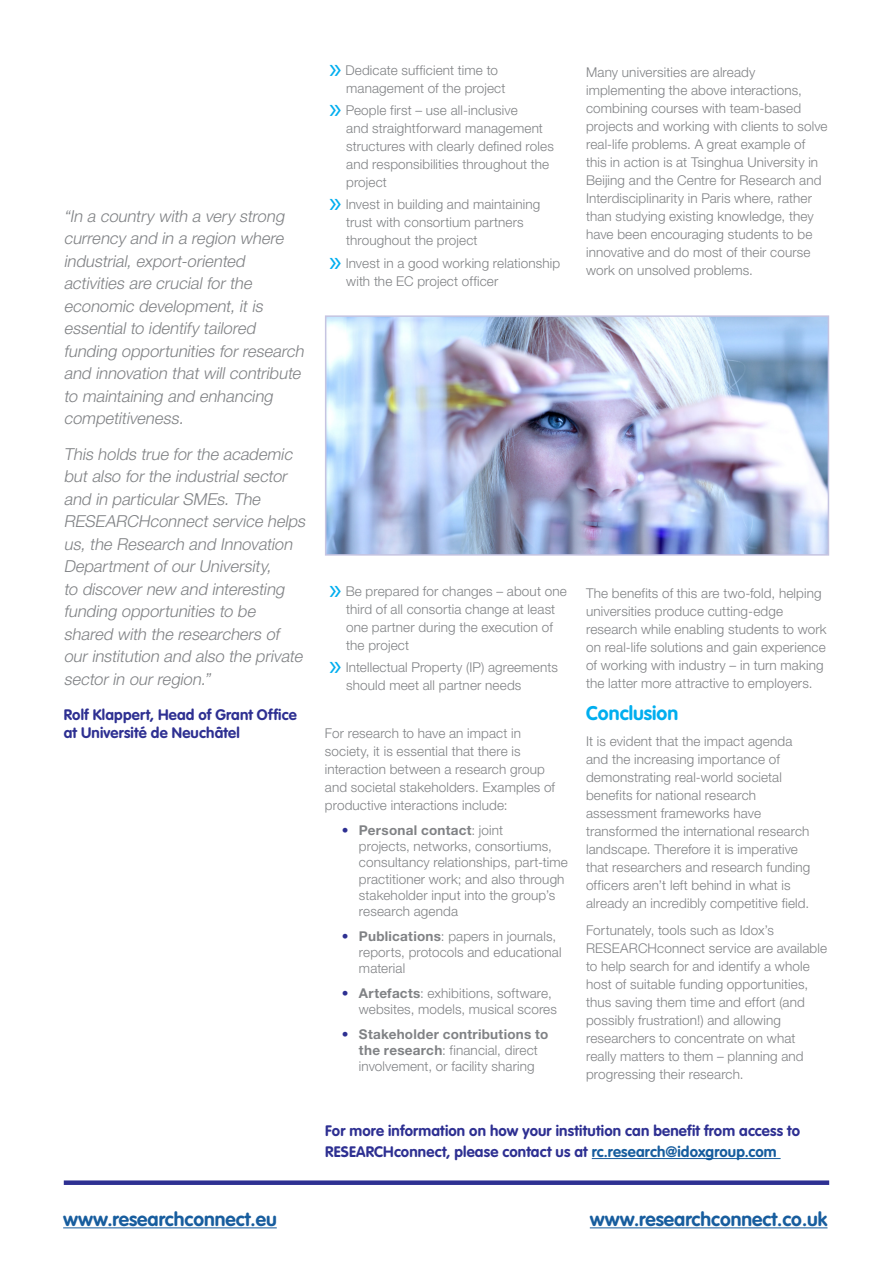
<style>
.page{position:relative;width:893px;height:1263px;background:#fff}
.page>*{position:absolute;margin:0;border:0;box-sizing:border-box;transform-origin:0 0}
.t1{font:30px "Myriad Pro";color:#00aeef}
.Idox_body_Heading{font:700 19.5px "VAG Rounded LT";color:#00aeef}
.t2{font:700 19.35px "VAG Rounded LT";color:#175d9e}
.Idox_Quote_Text{font:italic 300 16.5px/22.5px "Helvetica Neue";color:#808285}
.Idox_Key_Benefits_Ti{font:700 15px/21px "VAG Rounded LT";letter-spacing:.01em;color:#2e3092}
.Idox_Quote_Source{font:700 15px/18px "VAG Rounded LT";letter-spacing:.015em;color:#2e3092}
.Idox_body_text{font:300 13.5px/18px "Helvetica Neue";letter-spacing:.01em;color:#808285}
.s1{font-weight:700;color:#2e3092}
.s2{font-weight:700}
.s3{color:#175d9e}
</style>
<div class="page">
<div style="left:64px;top:1180px;width:765px;height:5px;background:#2e3092"></div>
<hr style="left:63px;top:1227px;width:214px;height:1px;background:#175d9e">
<hr style="left:590px;top:1227px;width:237px;height:1px;background:#175d9e">
<img style="left:328px;top:318px;width:498px;height:235px">
<div style="left:325px;top:315px;width:504px;height:241px;border:2px solid #c6c4e1"></div>
<hr style="left:592px;top:1158px;width:189px;height:1px;background:#175d9e">
<p class="Idox_Quote_Text" style="left:64px;top:204px;width:245px">“In a country with a very strong currency and in a region where industrial, export-oriented activities are crucial for the economic development, it is essential to identify tailored funding opportunities for research and innovation that will contribute to maintaining and enhancing competitiveness.</p>
<p class="Idox_Quote_Text" style="left:64px;top:442px;width:246px">This holds true for the academic but also for the industrial sector and in particular SMEs. The<br>RESEARCHconnect service helps us, the Research and Innovation<br>Department of our University,<br>to discover new and interesting funding opportunities to be shared with the researchers of our institution and also the private sector in our region.”</p>
<p class="Idox_Quote_Source" style="left:64px;top:706px;width:234px">Rolf Klappert, Head of Grant Office at Université de Neuchâtel</p>
<p class="t1" style="left:329px;top:49px;width:14px">»</p>
<p class="Idox_body_text" style="left:345px;top:61px;width:161px">Dedicate sufficient time to management of the project</p>
<p class="t1" style="left:329px;top:90px;width:14px">»</p>
<p class="Idox_body_text" style="left:346px;top:101px;width:210px">People first – use all-inclusive<br>and straightforward management structures with clearly defined roles and responsibilities throughout the project</p>
<p class="t1" style="left:329px;top:184px;width:14px">»</p>
<p class="Idox_body_text" style="left:346px;top:195px;width:196px">Invest in building and maintaining trust with consortium partners throughout the project</p>
<p class="t1" style="left:329px;top:242px;width:14px">»</p>
<p class="Idox_body_text" style="left:346px;top:254px;width:216px">Invest in a good working relationship with the EC project officer</p>
<p class="Idox_body_text" style="left:586px;top:63px;width:243px">Many universities are already implementing the above interactions, combining courses with team-based projects and working with clients to solve real-life problems. A great example of this in action is at Tsinghua University in Beijing and the Centre for Research and Interdisciplinarity in Paris where, rather than studying existing knowledge, they have been encouraging students to be innovative and do most of their course work on unsolved problems.</p>
<p class="t1" style="left:329px;top:570px;width:14px">»</p>
<p class="Idox_body_text" style="left:346px;top:582px;width:223px">Be prepared for changes – about one third of all consortia change at least one partner during the execution of the project</p>
<p class="t1" style="left:329px;top:647px;width:14px">»</p>
<p class="Idox_body_text" style="left:346px;top:658px;width:214px">Intellectual Property (IP) agreements should meet all partner needs</p>
<p class="Idox_body_text" style="left:325px;top:724px;width:232px">For research to have an impact in society, it is essential that there is interaction between a research group and societal stakeholders. Examples of productive interactions include:</p>
<p class="Idox_body_text" style="left:359px;top:822px;width:210px;line-height:16.2px;text-indent:-17px"><span class="s1">•</span> <span class="s2">Personal contact</span>: joint<br>projects, networks, consortiums, consultancy relationships, part-time practitioner work; and also through stakeholder input into the group’s research agenda</p>
<p class="Idox_body_text" style="left:359px;top:927px;width:204px;line-height:16.2px;text-indent:-17px"><span class="s1">•</span> <span class="s2">Publications</span>: papers in journals, reports, protocols and educational material</p>
<p class="Idox_body_text" style="left:359px;top:984px;width:200px;line-height:16.2px;text-indent:-17px"><span class="s1">•</span> <span class="s2">Artefacts</span>: exhibitions, software, websites, models, musical scores</p>
<p class="Idox_body_text" style="left:342px;top:1025px;width:208px;line-height:16.2px;text-align:center"><span class="s1">•</span> <span class="s2">Stakeholder contributions to the research</span>: financial, direct involvement, or facility sharing</p>
<p class="Idox_body_text" style="left:586px;top:584px;width:242px">The benefits of this are two-fold, helping universities produce cutting-edge research while enabling students to work on real-life solutions and gain experience of working with industry – in turn making the latter more attractive to employers.</p>
<p class="Idox_body_Heading" style="left:586px;top:701px;width:94px">Conclusion</p>
<p class="Idox_body_text" style="left:586px;top:732px;width:226px">It is evident that the impact agenda and the increasing importance of demonstrating real-world societal benefits for national research assessment frameworks have transformed the international research landscape. Therefore it is imperative that researchers and research funding officers aren’t left behind in what is already an incredibly competitive field.</p>
<p class="Idox_body_text" style="left:586px;top:921px;width:243px">Fortunately, tools such as Idox’s RESEARCHconnect service are available to help search for and identify a whole host of suitable funding opportunities, thus saving them time and effort (and possibly frustration!) and allowing researchers to concentrate on what really matters to them – planning and progressing their research.</p>
<p class="Idox_Key_Benefits_Ti" style="left:325px;top:1121px;width:476px">For more information on how your institution can benefit from access to<br>RESEARCHconnect, please contact us at <span class="s3">rc.research@idoxgroup.com</span></p>
<h3 class="t2" style="left:63px;top:1208px;width:215px">www.researchconnect.eu</h3>
<h3 class="t2" style="left:590px;top:1208px;width:239px">www.researchconnect.co.uk</h3>
</div>
